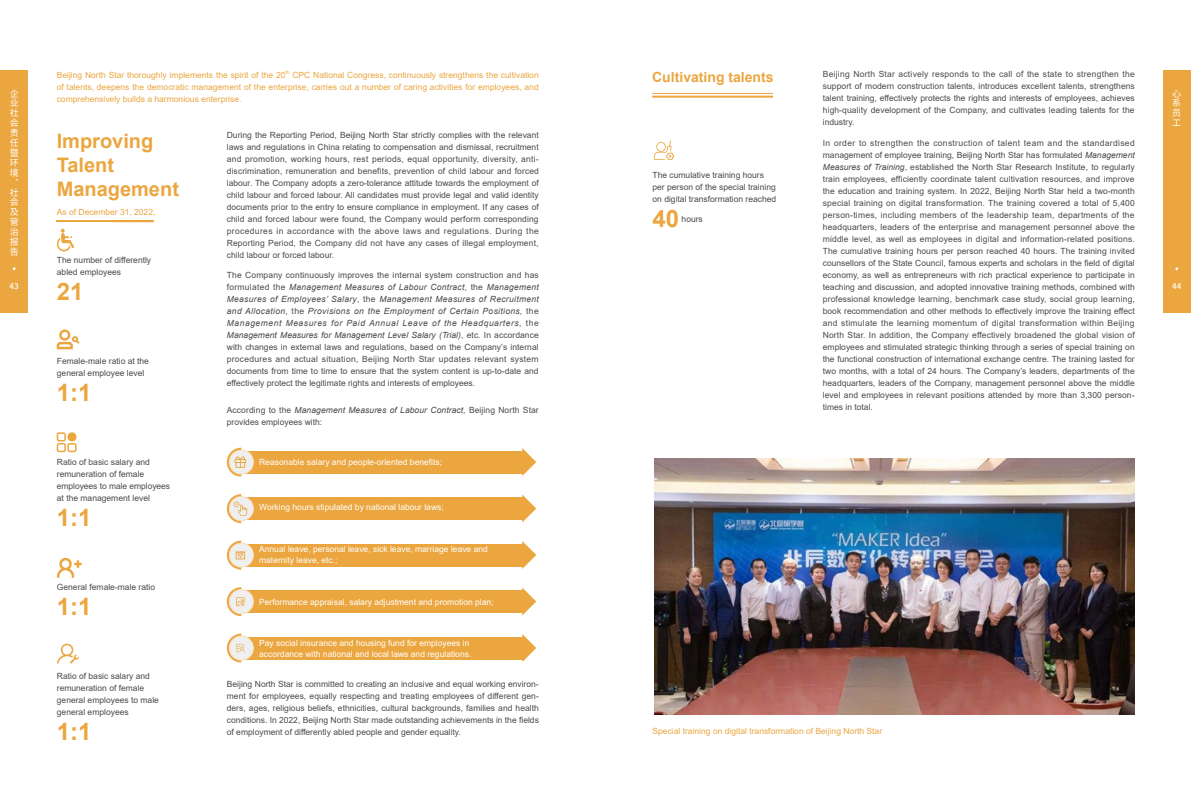
<style>
.page{position:relative;width:1191px;height:808px;background:#fff}
.page>*{position:absolute;margin:0;border:0;box-sizing:border-box;transform-origin:0 0}
.t1{font:700 24px "Arial";color:#eba63f}
.t2{font:700 20px/24px "Arial";color:#eba63f}
.t3{font:700 14px "Arial";color:#eba63f}
.t4{font:9px/9.9px "Source Han Sans CN";color:#fff;text-align:justify}
.t5{font:8.5px/12px "Arial";color:#4c4948}
.t6{font:8.5px/12px "Arial";color:#eba63f;text-align:justify}
.t7{font:8.5px/11px "Arial";color:#fff}
.t8{font:500 8px "Source Han Sans CN";color:#fff}
.t9{font:5px "Arial";color:#eba63f}
.s1{font-style:italic}
</style>
<div class="page">
<div style="left:0;top:70px;width:28px;height:243px;background:#eba63f"></div>
<div style="left:1162px;top:70px;width:29px;height:243px;background:#eba63f"></div>
<div style="left:243px;top:451px;width:280px;height:22px;background:#eba63f"></div>
<div style="left:243px;top:544px;width:279px;height:22px;background:#eba63f"></div>
<div style="left:243px;top:591px;width:280px;height:22px;background:#eba63f"></div>
<div style="left:245px;top:637px;width:280px;height:22px;background:#eba63f"></div>
<svg style="left:522px;top:448px;width:14px;height:28px"></svg>
<div style="left:243px;top:498px;width:280px;height:22px;background:#eba63f"></div>
<svg style="left:522px;top:494px;width:14px;height:28px"></svg>
<svg style="left:522px;top:541px;width:14px;height:28px"></svg>
<svg style="left:522px;top:587px;width:14px;height:28px"></svg>
<svg style="left:522px;top:634px;width:14px;height:28px"></svg>
<hr style="left:57px;top:220px;width:97px;height:2px;background:#eba63f">
<hr style="left:112px;top:222px;width:42px;height:1px;background:#eba63f">
<svg style="left:57px;top:229px;width:17px;height:22px"></svg>
<svg style="left:57px;top:329px;width:23px;height:20px"></svg>
<svg style="left:57px;top:432px;width:20px;height:20px"></svg>
<div style="left:67px;top:432px;width:10px;height:9px;background:#eba63f;border-radius:50%"></div>
<svg style="left:57px;top:558px;width:25px;height:20px"></svg>
<svg style="left:57px;top:643px;width:22px;height:20px"></svg>
<div style="left:229px;top:450px;width:24px;height:24px;background:#efefef;border-radius:50%"></div>
<div style="left:229px;top:450px;width:24px;height:24px;border:1px solid #f8e0bc;border-radius:50%"></div>
<div style="left:229px;top:497px;width:24px;height:24px;background:#efefef;border-radius:50%"></div>
<div style="left:229px;top:496px;width:24px;height:25px;border:1px solid #f8e0bc;border-radius:50%"></div>
<div style="left:229px;top:543px;width:24px;height:24px;background:#efefef;border-radius:50%"></div>
<div style="left:229px;top:543px;width:24px;height:24px;border:1px solid #f8e0bc;border-radius:50%"></div>
<div style="left:229px;top:589px;width:24px;height:25px;background:#efefef;border-radius:50%"></div>
<div style="left:229px;top:589px;width:24px;height:25px;border:1px solid #f8e0bc;border-radius:50%"></div>
<div style="left:229px;top:636px;width:24px;height:24px;background:#efefef;border-radius:50%"></div>
<div style="left:229px;top:636px;width:24px;height:24px;border:1px solid #f8e0bc;border-radius:50%"></div>
<svg style="left:226px;top:447px;width:20px;height:30px"></svg>
<svg style="left:226px;top:494px;width:21px;height:30px"></svg>
<svg style="left:226px;top:540px;width:19px;height:30px"></svg>
<svg style="left:226px;top:587px;width:19px;height:30px"></svg>
<svg style="left:226px;top:633px;width:19px;height:30px"></svg>
<hr style="left:652px;top:93px;width:121px;height:1px;background:#eba63f">
<hr style="left:652px;top:96px;width:121px;height:2px;background:#eba63f">
<img style="left:654px;top:458px;width:480px;height:257px">
<svg style="left:654px;top:140px;width:20px;height:20px"></svg>
<p class="t6" style="left:57px;top:69px;width:230px">Beijing North Star thoroughly implements the spirit of the 20</p>
<p class="t9" style="left:285px;top:68px;width:6px">th</p>
<p class="t5" style="left:823px;top:68px;width:313px;text-align:justify">Beijing North Star actively responds to the call of the state to strengthen the support of modern construction talents, introduces excellent talents, strengthens talent training, effectively protects the rights and interests of employees, achieves high-quality development of the Company, and cultivates leading talents for the industry.</p>
<p class="t5" style="left:823px;top:137px;width:313px;text-align:justify">In order to strengthen the construction of talent team and the standardised management of employee training, Beijing North Star has formulated <span class="s1">Management Measures of Training</span>, established the North Star Research Institute, to regularly train employees, efficiently coordinate talent cultivation resources, and improve the education and training system. In 2022, Beijing North Star held a two-month special training on digital transformation. The training covered a total of 5,400 person-times, including members of the leadership team, departments of the headquarters, leaders of the enterprise and management personnel above the middle level, as well as employees in digital and information-related positions.<br>The cumulative training hours per person reached 40 hours. The training invited counsellors of the State Council, famous experts and scholars in the field of digital economy, as well as entrepreneurs with rich practical experience to participate in teaching and discussion, and adopted innovative training methods, combined with professional knowledge learning, benchmark case study, social group learning, book recommendation and other methods to effectively improve the training effect and stimulate the learning momentum of digital transformation within Beijing North Star. In addition, the Company effectively broadened the global vision of employees and stimulated strategic thinking through a series of special training on the functional construction of international exchange centre. The training lasted for two months, with a total of 24 hours. The Company’s leaders, departments of the headquarters, leaders of the Company, management personnel above the middle level and employees in relevant positions attended by more than 3,300 person&shy;times in total.</p>
<p class="t6" style="left:57px;top:69px;width:483px;text-indent:236px">CPC National Congress, continuously strengthens the cultivation of talents, deepens the democratic management of the enterprise, carries out a number of caring activities for employees, and comprehensively builds a harmonious enterprise.</p>
<h3 class="t3" style="left:652px;top:67px;width:123px">Cultivating talents</h3>
<p class="t4" style="left:10px;top:88px;width:10px">企业社会责任暨环境、社会及管治报告</p>
<p class="t4" style="left:1172px;top:88px;width:10px">心系员工</p>
<p class="t8" style="left:10px;top:281px;width:11px">43</p>
<p class="t8" style="left:1172px;top:281px;width:11px">44</p>
<h2 class="t2" style="left:57px;top:129px;width:124px">Improving<br>Talent<br>Management</h2>
<p class="t5" style="left:227px;top:129px;width:313px;text-align:justify">During the Reporting Period, Beijing North Star strictly complies with the relevant laws and regulations in China relating to compensation and dismissal, recruitment and promotion, working hours, rest periods, equal opportunity, diversity, anti&shy;discrimination, remuneration and benefits, prevention of child labour and forced labour. The Company adopts a zero-tolerance attitude towards the employment of child labour and forced labour. All candidates must provide legal and valid identity documents prior to the entry to ensure compliance in employment. If any cases of child and forced labour were found, the Company would perform corresponding procedures in accordance with the above laws and regulations. During the Reporting Period, the Company did not have any cases of illegal employment, child labour or forced labour.</p>
<p class="t5" style="left:227px;top:269px;width:313px;text-align:justify">The Company continuously improves the internal system construction and has formulated the <span class="s1">Management Measures of Labour Contract,</span> the <span class="s1">Management Measures of Employees’ Salary</span>, the <span class="s1">Management Measures of Recruitment and Allocation</span>, the <span class="s1">Provisions on the Employment of Certain Positions,</span> the <span class="s1">Management Measures for Paid Annual Leave of the Headquarters</span>, the <span class="s1">Management Measures for Management Level Salary (Trial)</span>, etc. In accordance with changes in external laws and regulations, based on the Company’s internal procedures and actual situation, Beijing North Star updates relevant system documents from time to time to ensure that the system content is up-to-date and effectively protect the legitimate rights and interests of employees.</p>
<p class="t5" style="left:652px;top:169px;width:125px">The cumulative training hours per person of the special training on digital transformation reached</p>
<h1 class="t1" style="left:652px;top:202px;width:28px">40</h1>
<p class="t5" style="left:681px;top:213px;width:23px">hours</p>
<p class="t6" style="left:57px;top:206px;width:100px">As of December 31, 2022,</p>
<p class="t5" style="left:57px;top:254px;width:96px">The number of differently abled employees</p>
<h1 class="t1" style="left:57px;top:275px;width:28px">21</h1>
<p class="t5" style="left:57px;top:355px;width:94px">Female-male ratio at the general employee level</p>
<h1 class="t1" style="left:57px;top:376px;width:36px">1:1</h1>
<p class="t5" style="left:227px;top:404px;width:313px">According to the <span class="s1">Management Measures of Labour Contract,</span> Beijing North Star provides employees with:</p>
<p class="t5" style="left:57px;top:456px;width:115px">Ratio of basic salary and remuneration of female employees to male employees at the management level</p>
<h1 class="t1" style="left:57px;top:501px;width:36px">1:1</h1>
<p class="t5" style="left:57px;top:581px;width:100px">General female-male ratio</p>
<h1 class="t1" style="left:57px;top:590px;width:36px">1:1</h1>
<p class="t5" style="left:57px;top:670px;width:104px">Ratio of basic salary and remuneration of female general employees to male general employees</p>
<h1 class="t1" style="left:57px;top:715px;width:36px">1:1</h1>
<p class="t7" style="left:259px;top:456px;width:184px">Reasonable salary and people-oriented benefits;</p>
<p class="t7" style="left:259px;top:501px;width:186px">Working hours stipulated by national labour laws;</p>
<p class="t7" style="left:259px;top:544px;width:230px">Annual leave, personal leave, sick leave, marriage leave and maternity leave, etc.;</p>
<p class="t7" style="left:259px;top:597px;width:236px">Performance appraisal, salary adjustment and promotion plan;</p>
<p class="t7" style="left:259px;top:637px;width:214px">Pay social insurance and housing fund for employees in accordance with national and local laws and regulations.</p>
<p class="t5" style="left:227px;top:678px;width:313px;text-align:justify">Beijing North Star is committed to creating an inclusive and equal working environ&shy;ment for employees, equally respecting and treating employees of different gen&shy;ders, ages, religious beliefs, ethnicities, cultural backgrounds, families and health conditions. In 2022, Beijing North Star made outstanding achievements in the fields of employment of differently abled people and gender equality.</p>
<p class="t6" style="left:652px;top:725px;width:231px">Special training on digital transformation of Beijing North Star</p>
</div>
